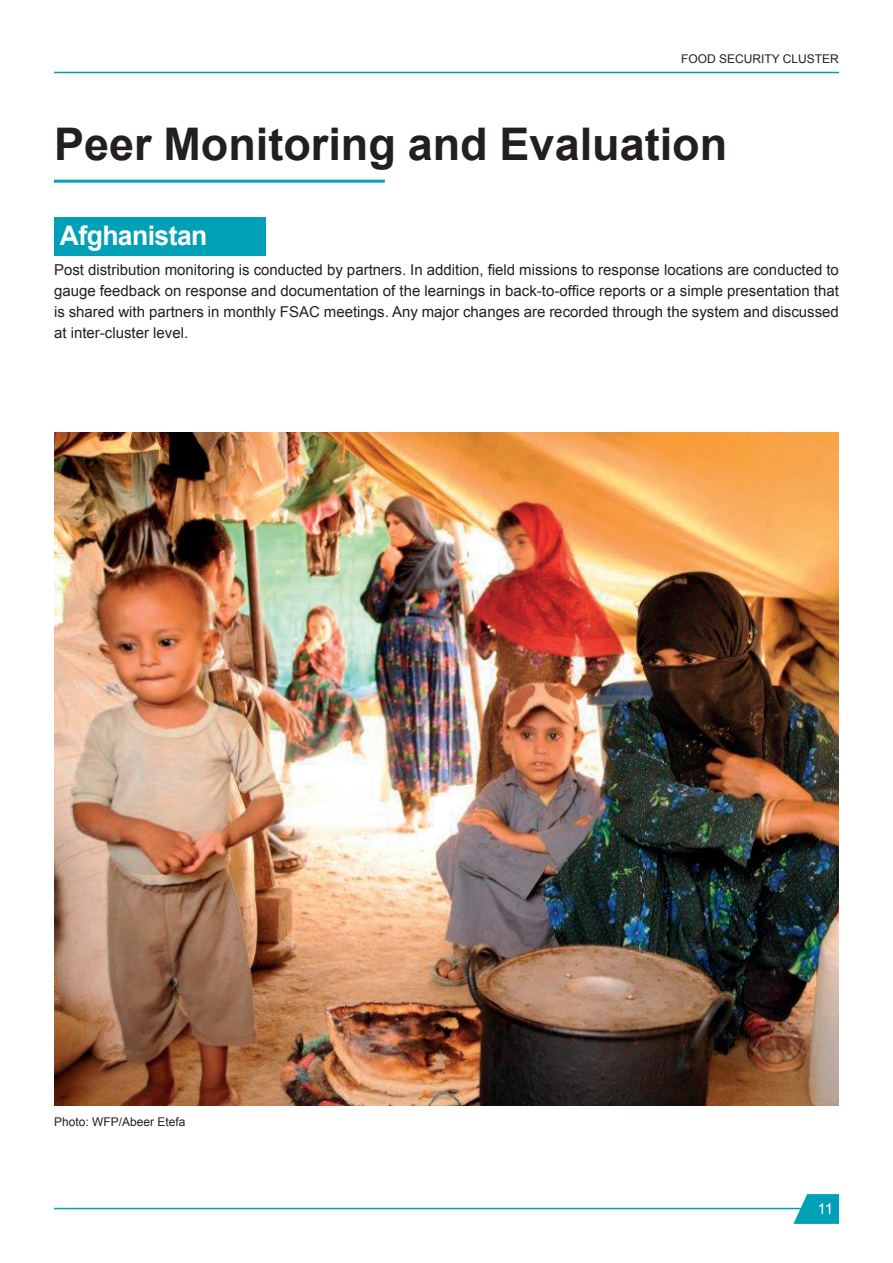
<style>
.page{position:relative;width:893px;height:1263px;background:#fff}
.page>*{position:absolute;margin:0;border:0;box-sizing:border-box;transform-origin:0 0}
.t1{font:700 45px "Arial";color:#231f20}
.t2{font:700 27px "Arial";letter-spacing:-.02em;color:#fff}
.t3{font:15px/21px "Arial";color:#231f20;text-align:justify}
.t4{font:15px "Arial";color:#fff}
.t5{font:12px "Arial";color:#231f20}
</style>
<div class="page">
<svg style="left:793px;top:1194px;width:46px;height:30px"></svg>
<hr style="left:54px;top:1208px;width:761px;height:1px;background:#00a0b7">
<hr style="left:54px;top:72px;width:785px;height:1px;background:#00a0b7">
<div style="left:54px;top:217px;width:211px;height:38px;background:#00a0b7"></div>
<hr style="left:54px;top:180px;width:331px;height:3px;background:#00a0b7">
<img style="left:54px;top:433px;width:785px;height:673px">
<p class="t5" style="left:681px;top:51px;width:159px">FOOD SECURITY CLUSTER</p>
<h1 class="t1" style="left:54px;top:115px;width:675px">Peer Monitoring and Evaluation</h1>
<h2 class="t2" style="left:60px;top:218px;width:149px">Afghanistan</h2>
<p class="t3" style="left:54px;top:259px;width:786px">Post distribution monitoring is conducted by partners. In addition, field missions to response locations are conducted to gauge feedback on response and documentation of the learnings in back-to-office reports or a simple presentation that is shared with partners in monthly FSAC meetings. Any major changes are recorded through the system and discussed at inter-cluster level.</p>
<p class="t5" style="left:54px;top:1114px;width:133px">Photo: WFP/Abeer Etefa</p>
<p class="t4" style="left:817px;top:1199px;width:17px">11</p>
</div>
